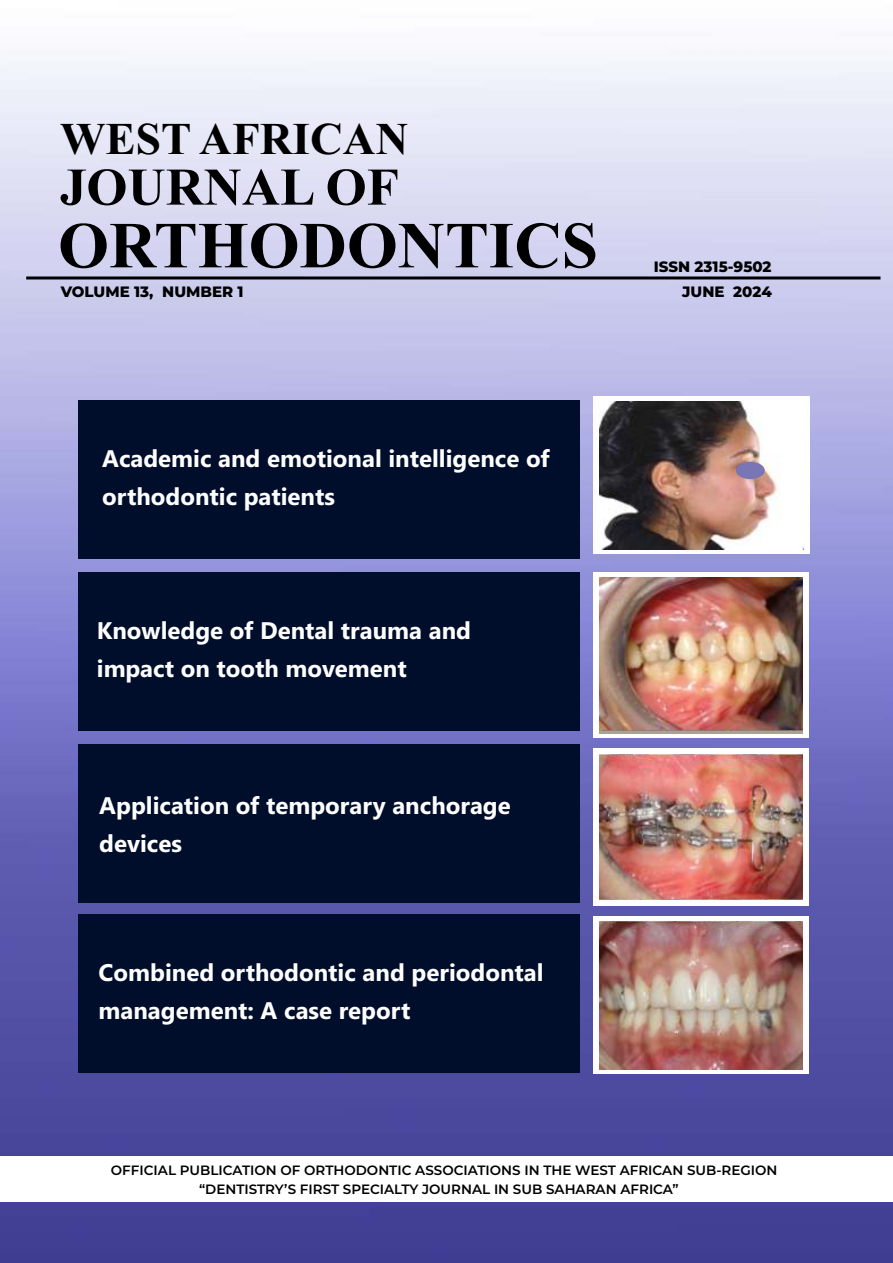
<style>
.page{position:relative;width:893px;height:1263px;background:#fff}
.page>*{position:absolute;margin:0;border:0;box-sizing:border-box;transform-origin:0 0}
.t1{font:700 65.55px "Times New Roman";color:#000}
.t2{font:700 52.8px "Times New Roman";color:#000}
.t3{font:700 45.3px "Times New Roman";color:#000}
.t4{font:700 24px/38.2px "Segoe UI";color:#fefefe}
.t5{font:800 15px/25px "Montserrat";color:#000;text-align:right}
.t6{font:600 13.5px/18.6px "Montserrat";color:#000}
</style>
<div class="page">
<img style="left:0;top:53px;width:893px;height:1210px">
<div style="left:0;top:1156px;width:893px;height:45px;background:#fff"></div>
<hr style="left:26px;top:276px;width:854px;height:3px;background:#000">
<div style="left:78px;top:745px;width:501px;height:158px;background:#000e2b"></div>
<div style="left:78px;top:401px;width:501px;height:158px;background:#000e2b"></div>
<div style="left:78px;top:573px;width:501px;height:158px;background:#000e2b"></div>
<div style="left:594px;top:749px;width:215px;height:157px;background:#fefefe"></div>
<img style="left:599px;top:754px;width:204px;height:146px">
<div style="left:594px;top:573px;width:215px;height:165px;background:#fefefe"></div>
<img style="left:599px;top:577px;width:204px;height:156px">
<div style="left:594px;top:396px;width:216px;height:158px;background:#fefefe"></div>
<img style="left:599px;top:401px;width:204px;height:148px">
<div style="left:736px;top:462px;width:29px;height:17px;background:#7a75b5;border-radius:50%"></div>
<div style="left:78px;top:915px;width:501px;height:158px;background:#000e2b"></div>
<div style="left:594px;top:916px;width:215px;height:158px;background:#fefefe"></div>
<img style="left:599px;top:921px;width:203px;height:148px">
<h3 class="t3" style="left:60px;top:123px;width:350px">WEST AFRICAN</h3>
<h2 class="t2" style="left:60px;top:169px;width:340px">JOURNAL OF</h2>
<h1 class="t1" style="left:58px;top:223px;width:541px">ORTHODONTICS</h1>
<p class="t5" style="left:61px;top:279px;width:184px">VOLUME 13, NUMBER 1</p>
<p class="t5" style="left:654px;top:254px;width:120px">ISSN 2315-9502<br>JUNE 2024</p>
<p class="t4" style="left:102px;top:442px;width:449px">Academic and emotional intelligence of orthodontic patients</p>
<p class="t4" style="left:97px;top:614px;width:376px">Knowledge of Dental trauma and impact on tooth movement</p>
<p class="t4" style="left:99px;top:788px;width:413px">Application of temporary anchorage devices</p>
<p class="t4" style="left:99px;top:955px;width:447px">Combined orthodontic and periodontal management: A case report</p>
<p class="t6" style="left:199px;top:1161px;width:580px;text-indent:-88px">OFFICIAL PUBLICATION OF ORTHODONTIC ASSOCIATIONS IN THE WEST AFRICAN SUB-REGION “DENTISTRY’S FIRST SPECIALTY JOURNAL IN SUB SAHARAN AFRICA”</p>
</div>
